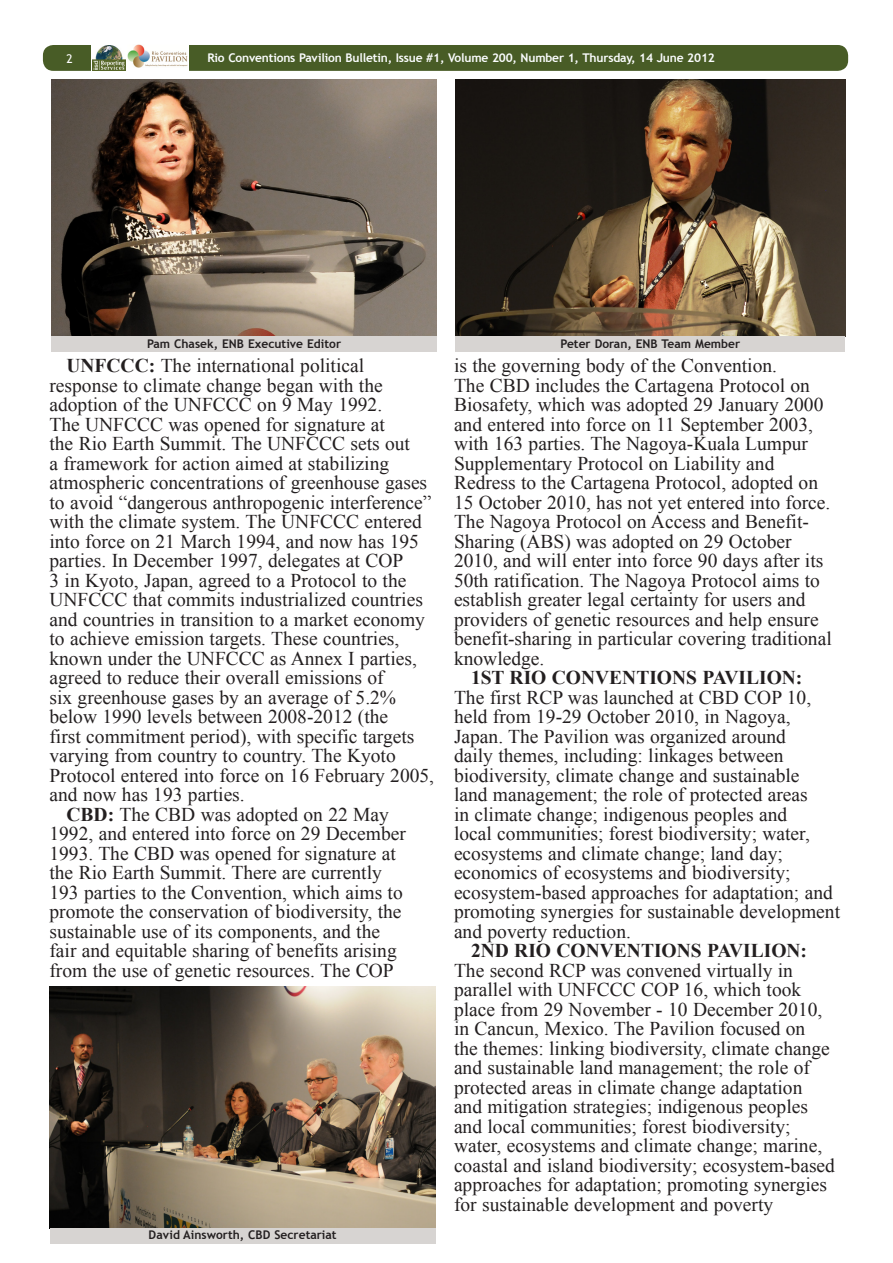
<style>
.page{position:relative;width:893px;height:1263px;background:#fff}
.page>*{position:absolute;margin:0;border:0;box-sizing:border-box;transform-origin:0 0}
.ENB_-_Body{font:19.5px/19.5px "Times New Roman";color:#231f20}
.Image_caption{font:700 12px "Trebuchet MS";color:#231f20}
.t1{font:700 12px "Trebuchet MS";letter-spacing:-.015em;color:#fbfdfe}
.t2{font:12px "Trebuchet MS";color:#fff}
.s1{font-weight:700}
</style>
<div class="page">
<div style="left:43px;top:45px;width:805px;height:26px;background:#485c26;border-radius:10px"></div>
<div style="left:91px;top:44px;width:38px;height:27px;background:#fff"></div>
<img style="left:92px;top:45px;width:34px;height:26px">
<svg style="left:127px;top:45px;width:62px;height:26px;background:#e5e0d7"></svg>
<img style="left:456px;top:79px;width:389px;height:257px">
<div style="left:456px;top:336px;width:389px;height:16px;background:#d7d4d2"></div>
<img style="left:51px;top:79px;width:386px;height:257px">
<div style="left:51px;top:336px;width:386px;height:16px;background:#d7d4d2"></div>
<img style="left:50px;top:986px;width:385px;height:242px">
<div style="left:50px;top:1228px;width:385px;height:15px;background:#d7d4d2"></div>
<p class="t2" style="left:67px;top:51px;width:8px">2</p>
<p class="t1" style="left:207px;top:50px;width:509px">Rio Conventions Pavilion Bulletin, Issue #1, Volume 200, Number 1, Thursday, 14 June 2012</p>
<p class="Image_caption" style="left:147px;top:336px;width:196px">Pam Chasek, ENB Executive Editor</p>
<p class="Image_caption" style="left:561px;top:336px;width:181px">Peter Doran, ENB Team Member</p>
<p class="ENB_-_Body" style="left:49px;top:355px;width:386px;text-indent:17px"><span class="s1">UNFCCC:</span> The international political response to climate change began with the adoption of the UNFCCC on 9 May 1992.<br>The UNFCCC was opened for signature at<br>the Rio Earth Summit. The UNFCCC sets out<br>a framework for action aimed at stabilizing atmospheric concentrations of greenhouse gases to avoid “dangerous anthropogenic interference” with the climate system. The UNFCCC entered into force on 21 March 1994, and now has 195 parties. In December 1997, delegates at COP<br>3 in Kyoto, Japan, agreed to a Protocol to the UNFCCC that commits industrialized countries and countries in transition to a market economy to achieve emission targets. These countries, known under the UNFCCC as Annex I parties, agreed to reduce their overall emissions of<br>six greenhouse gases by an average of 5.2% below 1990 levels between 2008-2012 (the<br>first commitment period), with specific targets varying from country to country. The Kyoto Protocol entered into force on 16 February 2005, and now has 193 parties.</p>
<p class="ENB_-_Body" style="left:49px;top:804px;width:358px;text-indent:17px"><span class="s1">CBD:</span> The CBD was adopted on 22 May 1992, and entered into force on 29 December 1993. The CBD was opened for signature at the Rio Earth Summit. There are currently 193 parties to the Convention, which aims to promote the conservation of biodiversity, the sustainable use of its components, and the fair and equitable sharing of benefits arising from the use of genetic resources. The COP</p>
<p class="Image_caption" style="left:149px;top:1227px;width:190px">David Ainsworth, CBD Secretariat</p>
<p class="ENB_-_Body" style="left:454px;top:355px;width:379px">is the governing body of the Convention.<br>The CBD includes the Cartagena Protocol on Biosafety, which was adopted 29 January 2000 and entered into force on 11 September 2003, with 163 parties. The Nagoya-Kuala Lumpur Supplementary Protocol on Liability and Redress to the Cartagena Protocol, adopted on 15 October 2010, has not yet entered into force.<br>The Nagoya Protocol on Access and Benefit-Sharing (ABS) was adopted on 29 October 2010, and will enter into force 90 days after its 50th ratification. The Nagoya Protocol aims to establish greater legal certainty for users and providers of genetic resources and help ensure benefit-sharing in particular covering traditional knowledge.</p>
<p class="ENB_-_Body" style="left:454px;top:667px;width:388px;text-indent:17px"><span class="s1">1ST RIO CONVENTIONS PAVILION:<br></span>The first RCP was launched at CBD COP 10, held from 19-29 October 2010, in Nagoya, Japan. The Pavilion was organized around<br>daily themes, including: linkages between biodiversity, climate change and sustainable<br>land management; the role of protected areas<br>in climate change; indigenous peoples and<br>local communities; forest biodiversity; water, ecosystems and climate change; land day; economics of ecosystems and biodiversity; ecosystem-based approaches for adaptation; and promoting synergies for sustainable development and poverty reduction.</p>
<p class="ENB_-_Body" style="left:454px;top:940px;width:383px;text-indent:17px"><span class="s1">2ND RIO CONVENTIONS PAVILION:<br></span>The second RCP was convened virtually in parallel with UNFCCC COP 16, which took place from 29 November - 10 December 2010, in Cancun, Mexico. The Pavilion focused on<br>the themes: linking biodiversity, climate change and sustainable land management; the role of protected areas in climate change adaptation and mitigation strategies; indigenous peoples and local communities; forest biodiversity; water, ecosystems and climate change; marine, coastal and island biodiversity; ecosystem-based approaches for adaptation; promoting synergies for sustainable development and poverty</p>
</div>
